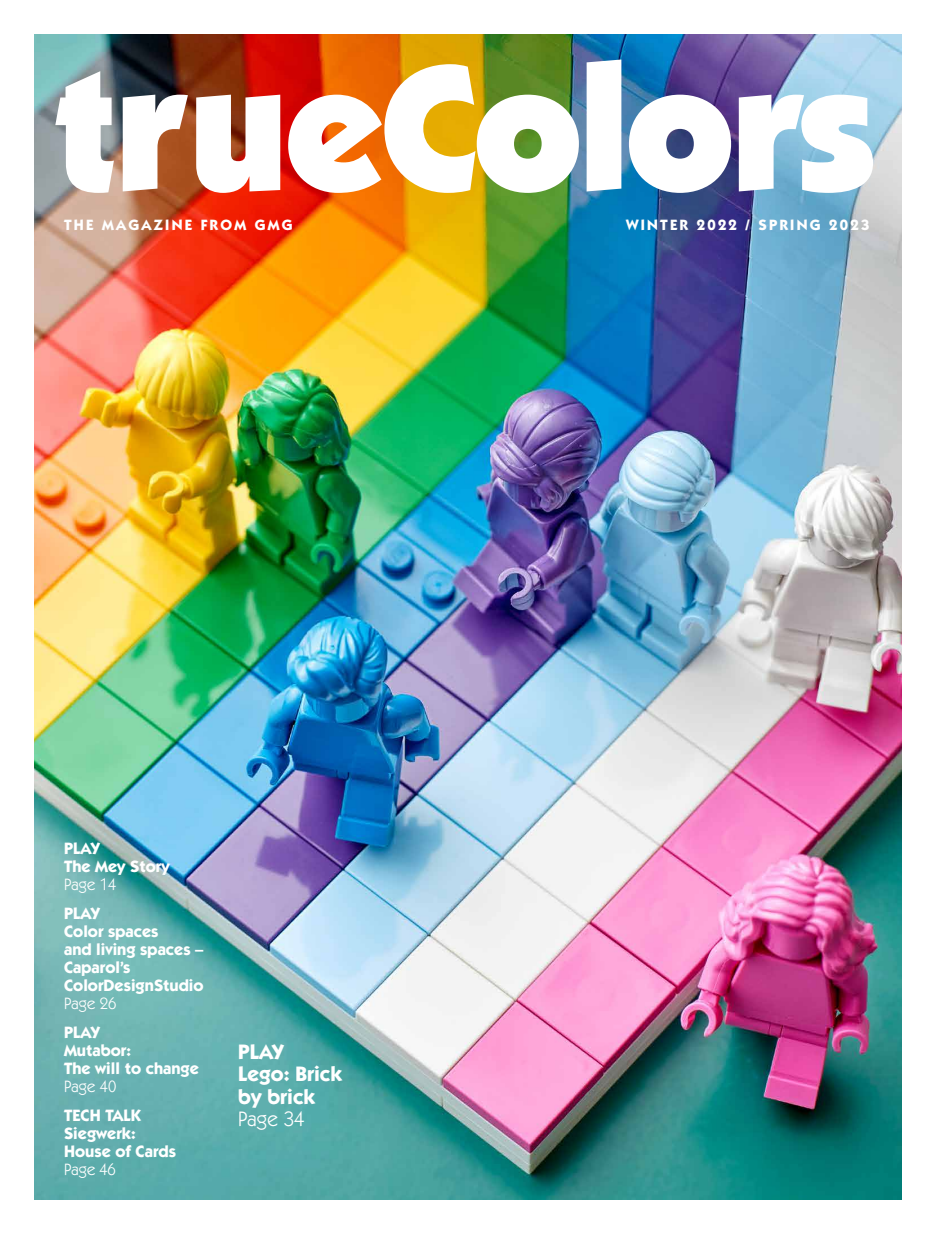
<style>
.page{position:relative;width:936px;height:1234px;background:#fff}
.page>*{position:absolute;margin:0;border:0;box-sizing:border-box;transform-origin:0 0}
.t1{font:700 21px/22.5px "ITC Kabel Std";color:#fff}
.t2{font:21px "ITC Kabel Std";color:#fff}
.t3{font:700 16.5px/18px "ITC Kabel Std";color:#fff}
.t4{font:16.5px "ITC Kabel Std";color:#fff}
.t5{font:700 15px "ITC Kabel Std";letter-spacing:.15em;color:#fff}
</style>
<div class="page">
<img style="left:34px;top:34px;width:867px;height:1165px">
<img style="left:55px;top:59px;width:818px;height:134px">
<p class="t5" style="left:64px;top:216px;width:230px">THE MAGAZINE FROM GMG</p>
<p class="t5" style="left:626px;top:216px;width:245px">WINTER 2022 / SPRING 2023</p>
<p class="t3" style="left:64px;top:839px;width:107px">PLAY<br>The Mey Story</p>
<p class="t4" style="left:64px;top:874px;width:54px">Page 14</p>
<p class="t3" style="left:64px;top:904px;width:141px">PLAY<br>Color spaces<br>and living spaces –<br>Caparol’s<br>ColorDesignStudio</p>
<p class="t4" style="left:64px;top:993px;width:54px">Page 26</p>
<p class="t3" style="left:64px;top:1022px;width:136px">PLAY<br>Mutabor:<br>The will to change</p>
<p class="t4" style="left:64px;top:1076px;width:54px">Page 40</p>
<p class="t3" style="left:64px;top:1105px;width:113px">TECH TALK<br>Siegwerk:<br>House of Cards</p>
<p class="t4" style="left:64px;top:1159px;width:53px">Page 46</p>
<p class="t1" style="left:238px;top:1039px;width:105px">PLAY<br>Lego: Brick by brick</p>
<p class="t2" style="left:238px;top:1106px;width:68px">Page 34</p>
</div>
